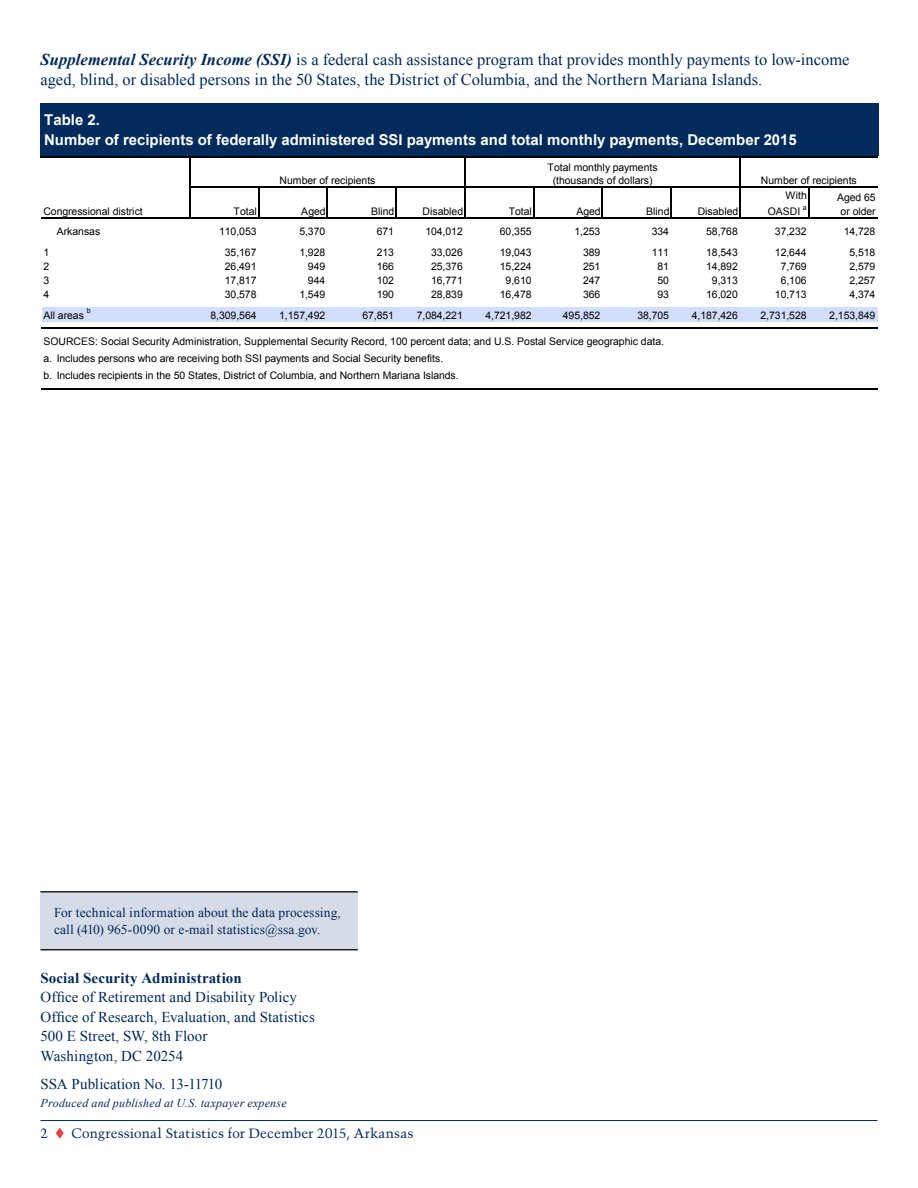
<style>
.page{position:relative;width:918px;height:1188px;background:#fff}
.page>*{position:absolute;margin:0;border:0;box-sizing:border-box;transform-origin:0 0}
.t1{font:16.5px/19.5px "Times New Roman";color:#00295c}
.t2{font:15px/19.5px "Times New Roman";letter-spacing:.005em;color:#00295c}
.t3{font:700 15px/19.2px "Arial";color:#fff}
.t4{font:700 15px "Times New Roman";letter-spacing:.01em;color:#00295c}
.t5{font:13.5px/16.2px "Times New Roman";letter-spacing:.01em;color:#00295c}
.t6{font:13.5px "Trump Mediaeval";letter-spacing:.01em;color:#00295c}
.t7{font:italic 12px "Times New Roman";letter-spacing:.02em;color:#00295c}
.t8{font:10.5px/14.2px "Arial";letter-spacing:-.005em;color:#000}
.t9{font:7.05px "Arial";color:#000}
.s1{font-weight:700;font-style:italic}
.s2{color:#ee3a41}
</style>
<div class="page">
<hr style="left:40px;top:1120px;width:838px;height:1px;background:#00295c">
<div style="left:42px;top:105px;width:836px;height:52px;background:#002b5c"></div>
<div style="left:42px;top:307px;width:836px;height:15px;background:#d1defb"></div>
<hr style="left:41px;top:103px;width:1px;height:53px;background:#002b5c">
<hr style="left:189px;top:158px;width:2px;height:61px;background:#000">
<hr style="left:464px;top:158px;width:2px;height:61px;background:#000">
<hr style="left:739px;top:158px;width:2px;height:61px;background:#000">
<hr style="left:258px;top:188px;width:1px;height:31px;background:#000">
<hr style="left:327px;top:188px;width:1px;height:31px;background:#000">
<hr style="left:395px;top:188px;width:2px;height:31px;background:#000">
<hr style="left:533px;top:188px;width:1px;height:31px;background:#000">
<hr style="left:602px;top:188px;width:1px;height:31px;background:#000">
<hr style="left:671px;top:188px;width:1px;height:31px;background:#000">
<hr style="left:808px;top:188px;width:1px;height:31px;background:#000">
<hr style="left:42px;top:103px;width:836px;height:2px;background:#002b5c">
<hr style="left:41px;top:156px;width:837px;height:2px;background:#000">
<hr style="left:191px;top:187px;width:687px;height:1px;background:#000">
<hr style="left:41px;top:217px;width:837px;height:2px;background:#000">
<hr style="left:41px;top:327px;width:837px;height:1px;background:#000">
<hr style="left:41px;top:388px;width:837px;height:2px;background:#000">
<div style="left:40px;top:892px;width:318px;height:58px;background:#d5dce8"></div>
<hr style="left:40px;top:891px;width:318px;height:2px;background:#231f20">
<hr style="left:40px;top:949px;width:318px;height:1px;background:#231f20">
<h1 class="t1" style="left:40px;top:50px;width:810px"><span class="s1">Supplemental Security Income (SSI)</span> is a federal cash assistance program that provides monthly payments to low-income aged, blind, or disabled persons in the 50 States, the District of Columbia, and the Northern Mariana Islands.</h1>
<p class="t3" style="left:44px;top:111px;width:754px">Table 2.<br>Number of recipients of federally administered SSI payments and total monthly payments, December 2015</p>
<p class="t8" style="left:280px;top:174px;width:97px">Number of recipients</p>
<p class="t8" style="left:548px;top:160px;width:112px;line-height:13.6px;text-align:center">Total monthly payments (thousands of dollars)</p>
<p class="t8" style="left:761px;top:174px;width:97px">Number of recipients</p>
<p class="t8" style="left:768px;top:188px;width:41px;line-height:15.6px;text-indent:18px">With<br>OASDI</p>
<p class="t8" style="left:837px;top:191px;width:40px;line-height:13.6px;text-align:center">Aged 65 or older</p>
<p class="t9" style="left:803px;top:203px;width:5px">a</p>
<p class="t8" style="left:43px;top:204px;width:101px">Congressional district</p>
<p class="t8" style="left:43px;top:245px;width:7px;text-align:justify">1<br>2<br>3<br>4</p>
<p class="t8" style="left:43px;top:308px;width:42px">All areas</p>
<p class="t8" style="left:234px;top:204px;width:25px">Total</p>
<p class="t8" style="left:301px;top:204px;width:26px">Aged</p>
<p class="t8" style="left:371px;top:204px;width:25px">Blind</p>
<p class="t8" style="left:423px;top:204px;width:42px">Disabled</p>
<p class="t8" style="left:509px;top:204px;width:25px">Total</p>
<p class="t8" style="left:576px;top:204px;width:26px">Aged</p>
<p class="t8" style="left:646px;top:204px;width:25px">Blind</p>
<p class="t8" style="left:698px;top:204px;width:42px">Disabled</p>
<p class="t8" style="left:57px;top:225px;width:45px">Arkansas</p>
<p class="t8" style="left:219px;top:225px;width:39px">110,053</p>
<p class="t8" style="left:299px;top:225px;width:27px">5,370</p>
<p class="t8" style="left:377px;top:225px;width:19px">671</p>
<p class="t8" style="left:425px;top:225px;width:39px">104,012</p>
<p class="t8" style="left:500px;top:225px;width:33px">60,355</p>
<p class="t8" style="left:574px;top:225px;width:27px">1,253</p>
<p class="t8" style="left:652px;top:225px;width:19px">334</p>
<p class="t8" style="left:706px;top:225px;width:33px">58,768</p>
<p class="t8" style="left:775px;top:225px;width:33px">37,232</p>
<p class="t8" style="left:844px;top:225px;width:33px">14,728</p>
<p class="t8" style="left:225px;top:245px;width:33px">35,167</p>
<p class="t8" style="left:299px;top:245px;width:27px">1,928</p>
<p class="t8" style="left:377px;top:245px;width:19px">213</p>
<p class="t8" style="left:431px;top:245px;width:33px">33,026</p>
<p class="t8" style="left:500px;top:245px;width:33px">19,043</p>
<p class="t8" style="left:583px;top:245px;width:19px">389</p>
<p class="t8" style="left:652px;top:245px;width:19px">111</p>
<p class="t8" style="left:706px;top:245px;width:33px">18,543</p>
<p class="t8" style="left:775px;top:245px;width:33px">12,644</p>
<p class="t8" style="left:849px;top:245px;width:27px">5,518</p>
<p class="t8" style="left:225px;top:259px;width:33px">26,491</p>
<p class="t8" style="left:308px;top:259px;width:19px">949</p>
<p class="t8" style="left:377px;top:259px;width:19px">166</p>
<p class="t8" style="left:431px;top:259px;width:33px">25,376</p>
<p class="t8" style="left:500px;top:259px;width:33px">15,224</p>
<p class="t8" style="left:583px;top:259px;width:19px">251</p>
<p class="t8" style="left:658px;top:259px;width:13px">81</p>
<p class="t8" style="left:706px;top:259px;width:33px">14,892</p>
<p class="t8" style="left:781px;top:259px;width:27px">7,769</p>
<p class="t8" style="left:849px;top:259px;width:27px">2,579</p>
<p class="t8" style="left:225px;top:274px;width:33px">17,817</p>
<p class="t8" style="left:308px;top:274px;width:19px">944</p>
<p class="t8" style="left:377px;top:274px;width:19px">102</p>
<p class="t8" style="left:431px;top:274px;width:33px">16,771</p>
<p class="t8" style="left:506px;top:274px;width:27px">9,610</p>
<p class="t8" style="left:583px;top:274px;width:19px">247</p>
<p class="t8" style="left:658px;top:274px;width:13px">50</p>
<p class="t8" style="left:712px;top:274px;width:27px">9,313</p>
<p class="t8" style="left:781px;top:274px;width:27px">6,106</p>
<p class="t8" style="left:849px;top:274px;width:27px">2,257</p>
<p class="t8" style="left:225px;top:288px;width:33px">30,578</p>
<p class="t8" style="left:299px;top:288px;width:27px">1,549</p>
<p class="t8" style="left:377px;top:288px;width:19px">190</p>
<p class="t8" style="left:431px;top:288px;width:33px">28,839</p>
<p class="t8" style="left:500px;top:288px;width:33px">16,478</p>
<p class="t8" style="left:583px;top:288px;width:19px">366</p>
<p class="t8" style="left:658px;top:288px;width:13px">93</p>
<p class="t8" style="left:706px;top:288px;width:33px">16,020</p>
<p class="t8" style="left:775px;top:288px;width:33px">10,713</p>
<p class="t8" style="left:849px;top:288px;width:27px">4,374</p>
<p class="t8" style="left:210px;top:308px;width:48px">8,309,564</p>
<p class="t8" style="left:279px;top:308px;width:48px">1,157,492</p>
<p class="t8" style="left:362px;top:308px;width:33px">67,851</p>
<p class="t8" style="left:417px;top:308px;width:48px">7,084,221</p>
<p class="t8" style="left:485px;top:308px;width:48px">4,721,982</p>
<p class="t8" style="left:563px;top:308px;width:39px">495,852</p>
<p class="t8" style="left:637px;top:308px;width:33px">38,705</p>
<p class="t8" style="left:692px;top:308px;width:48px">4,187,426</p>
<p class="t8" style="left:761px;top:308px;width:48px">2,731,528</p>
<p class="t8" style="left:829px;top:308px;width:48px">2,153,849</p>
<p class="t8" style="left:43px;top:350px;width:417px;line-height:17.2px">a. Includes persons who are receiving both SSI payments and Social Security benefits.<br>b. Includes recipients in the 50 States, District of Columbia, and Northern Mariana Islands.</p>
<p class="t9" style="left:87px;top:306px;width:5px">b</p>
<p class="t8" style="left:43px;top:334px;width:622px">SOURCES: Social Security Administration, Supplemental Security Record, 100 percent data; and U.S. Postal Service geographic data.</p>
<p class="t5" style="left:54px;top:905px;width:288px">For technical information about the data processing, call (410) 965-0090 or e-mail statistics@ssa.gov.</p>
<h2 class="t4" style="left:40px;top:967px;width:203px">Social Security Administration</h2>
<h2 class="t2" style="left:40px;top:987px;width:276px">Office of Retirement and Disability Policy Office of Research, Evaluation, and Statistics 500 E Street, SW, 8th Floor<br>Washington, DC 20254</h2>
<h2 class="t2" style="left:40px;top:1074px;width:183px">SSA Publication No. 13-11710</h2>
<p class="t7" style="left:40px;top:1094px;width:248px">Produced and published at U.S. taxpayer expense</p>
<p class="t6" style="left:40px;top:1125px;width:374px">2 <span class="s2">▼</span> Congressional Statistics for December 2015, Arkansas</p>
</div>
